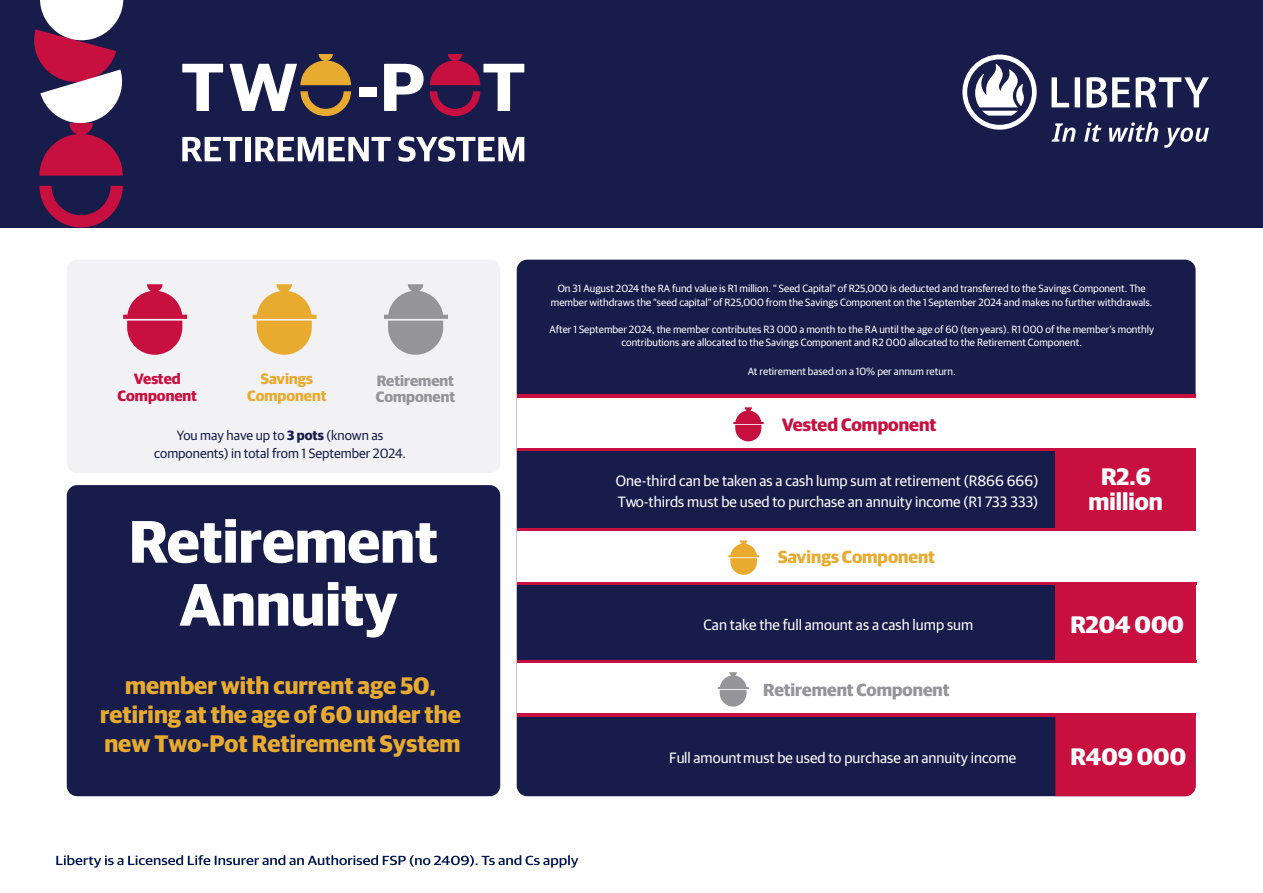
<style>
.page{position:relative;width:1263px;height:893px;background:#fff}
.page>*{position:absolute;margin:0;border:0;box-sizing:border-box;transform-origin:0 0}
.t1{font:700 60px/63px "Guardian Sans";color:#fff;text-align:center}
.t2{font:700 24px/28.8px "Guardian Sans";color:#e8ab30;text-align:center}
.t3{font:700 24px/25.5px "Guardian Sans";color:#fff;text-align:center}
.t4{font:700 18px "Guardian Sans";color:#c70f40}
.t5{font:700 17.55px "Guardian Sans";color:#949499}
.t6{font:700 17.55px "Guardian Sans";color:#e8ab30}
.t7{font:15px/21px "Guardian Sans";color:#fff}
.t8{font:700 15px/16.5px "Guardian Sans";color:#949499}
.t9{font:700 15px/16.5px "Guardian Sans";color:#e8ab30;text-align:center}
.t10{font:700 15px/16.5px "Guardian Sans";color:#c70f40;text-align:center}
.t11{font:13.5px/18px "Guardian Sans";color:#161d4b;text-align:center}
.t12{font:10.5px/13.5px "Guardian Sans";color:#fff;text-align:center}
.s1{font-weight:700}
</style>
<div class="page">
<div style="left:0;top:0;width:1263px;height:227px;background:#171c4a"></div>
<div style="left:517px;top:260px;width:678px;height:536px;background:#171c4a;border-radius:10px"></div>
<div style="left:1055px;top:717px;width:140px;height:79px;background:#c70f40"></div>
<div style="left:1055px;top:582px;width:141px;height:81px;background:#c70f40"></div>
<div style="left:67px;top:485px;width:433px;height:311px;background:#171c4a;border-radius:10px"></div>
<svg style="left:182px;top:137px;width:60px;height:24px"></svg>
<div style="left:245px;top:137px;width:6px;height:24px;background:#fff"></div>
<svg style="left:255px;top:137px;width:136px;height:24px"></svg>
<svg style="left:398px;top:137px;width:126px;height:25px"></svg>
<svg style="left:182px;top:64px;width:41px;height:47px"></svg>
<svg style="left:384px;top:64px;width:40px;height:47px"></svg>
<svg style="left:230px;top:54px;width:121px;height:62px"></svg>
<svg style="left:430px;top:54px;width:94px;height:62px"></svg>
<div style="left:359px;top:87px;width:17px;height:10px;background:#fff"></div>
<svg style="left:39px;top:186px;width:84px;height:41px"></svg>
<svg style="left:34px;top:1px;width:90px;height:175px"></svg>
<svg style="left:56px;top:855px;width:522px;height:13px"></svg>
<div style="left:517px;top:395px;width:678px;height:54px;background:#fff"></div>
<div style="left:517px;top:529px;width:678px;height:54px;background:#fff"></div>
<div style="left:517px;top:663px;width:678px;height:53px;background:#fff"></div>
<div style="left:1055px;top:449px;width:140px;height:81px;background:#c70f40"></div>
<svg style="left:733px;top:407px;width:31px;height:34px"></svg>
<svg style="left:728px;top:540px;width:31px;height:35px"></svg>
<svg style="left:718px;top:672px;width:31px;height:35px"></svg>
<hr style="left:517px;top:529px;width:678px;height:2px;background:#c70f40">
<hr style="left:517px;top:661px;width:679px;height:2px;background:#c70f40">
<hr style="left:517px;top:448px;width:678px;height:2px;background:#c70f40">
<hr style="left:517px;top:582px;width:679px;height:2px;background:#c70f40">
<hr style="left:517px;top:714px;width:678px;height:3px;background:#c70f40">
<div style="left:67px;top:260px;width:433px;height:213px;background:#f2f2f5;border-radius:10px"></div>
<hr style="left:517px;top:394px;width:678px;height:3px;background:#c70f40">
<svg style="left:123px;top:284px;width:64px;height:71px"></svg>
<svg style="left:253px;top:284px;width:64px;height:71px"></svg>
<svg style="left:384px;top:284px;width:64px;height:71px"></svg>
<svg style="left:962px;top:55px;width:247px;height:93px"></svg>
<h3 class="t10" style="left:118px;top:370px;width:81px">Vested<br>Component</h3>
<h3 class="t9" style="left:247px;top:370px;width:81px">Savings<br>Component</h3>
<h3 class="t8" style="left:376px;top:371px;width:81px">Retirement<br>Component</h3>
<p class="t11" style="left:154px;top:425px;width:253px">You may have up to <span class="s1">3 pots</span> (known as components) in total from 1 September 2024.</p>
<h1 class="t1" style="left:129px;top:505px;width:310px">Retirement<br>Annuity</h1>
<h2 class="t2" style="left:100px;top:669px;width:362px">member with current age 50, retiring at the age of 60 under the new Two-Pot Retirement System</h2>
<p class="t12" style="left:551px;top:281px;width:603px">On 31 August 2024 the RA fund value is R1 million. “ Seed Capital” of R25,000 is deducted and transferred to the Savings Component. The member withdraws the “seed capital” of R25,000 from the Savings Component on the 1 September 2024 and makes no further withdrawals.</p>
<p class="t12" style="left:549px;top:322px;width:606px">After 1 September 2024, the member contributes R3 000 a month to the RA until the age of 60 (ten years). R1 000 of the member’s monthly contributions are allocated to the Savings Component and R2 000 allocated to the Retirement Component.</p>
<p class="t12" style="left:748px;top:364px;width:209px">At retirement based on a 10% per annum return.</p>
<h3 class="t4" style="left:782px;top:411px;width:156px">Vested Component</h3>
<h3 class="t7" style="left:616px;top:469px;width:424px">One-third can be taken as a cash lump sum at retirement (R866 666)<br>Two-thirds must be used to purchase an annuity income (R1 733 333)</h3>
<h3 class="t6" style="left:778px;top:544px;width:158px">Savings Component</h3>
<h3 class="t7" style="left:703px;top:613px;width:271px">Can take the full amount as a cash lump sum</h3>
<h3 class="t5" style="left:763px;top:677px;width:188px">Retirement Component</h3>
<h3 class="t7" style="left:669px;top:746px;width:349px">Full amount must be used to purchase an annuity income</h3>
<h2 class="t3" style="left:1088px;top:461px;width:76px">R2.6 million</h2>
<h2 class="t3" style="left:1070px;top:609px;width:115px">R204 000</h2>
<h2 class="t3" style="left:1070px;top:742px;width:117px">R409 000</h2>
</div>
